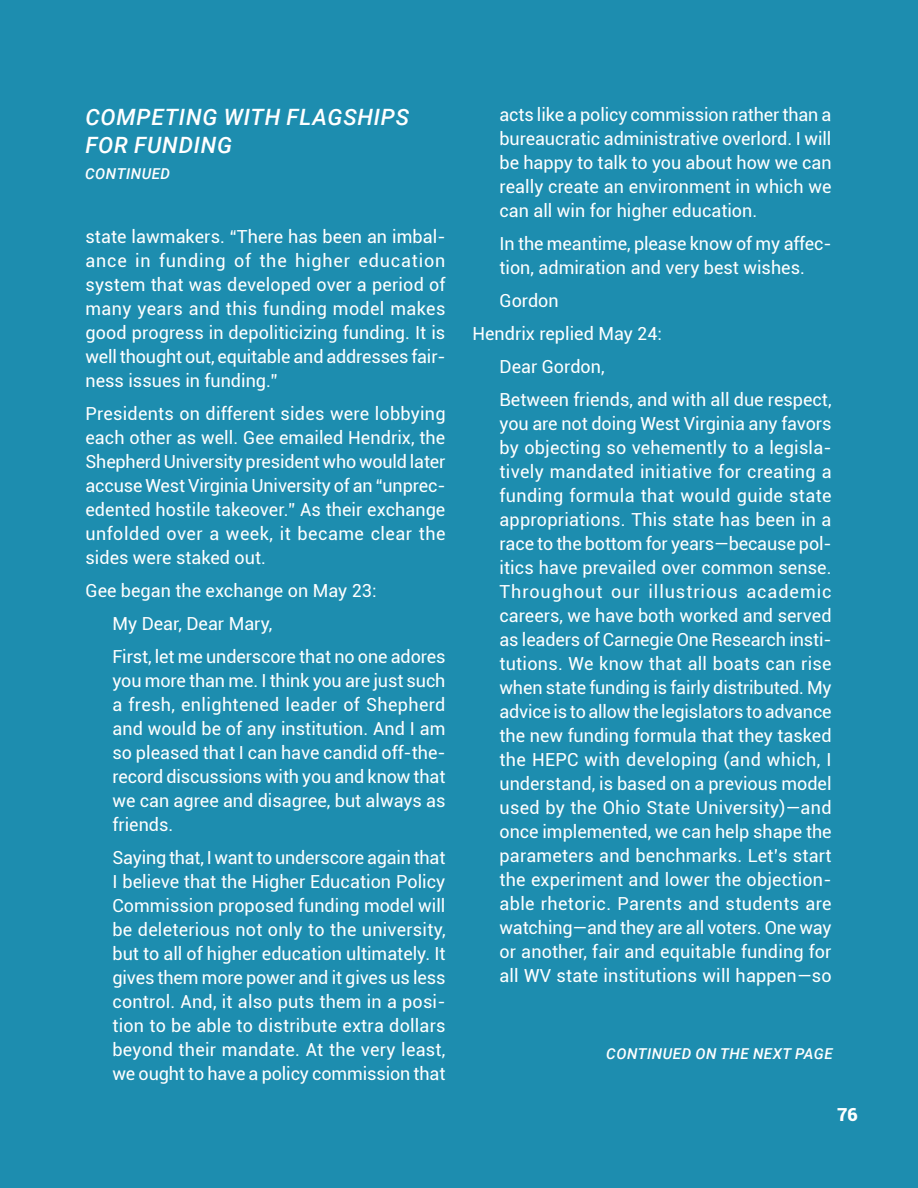
<style>
.page{position:relative;width:918px;height:1188px;background:#1d8daf}
.page>*{position:absolute;margin:0;border:0;box-sizing:border-box;transform-origin:0 0}
.Paragraph_Style_1{font:italic 500 22.5px/28.5px "Roboto";letter-spacing:.035em;color:#fff}
.Paragraph_Style_1-2{font:18px/24px "Roboto";color:#fff;text-align:justify}
.t1{font:900 18px "Roboto";color:#fff}
.Paragraph_Style_1-3{font:italic 500 15px "Roboto";letter-spacing:.035em;color:#fff}
</style>
<div class="page">
<p class="Paragraph_Style_1" style="left:85px;top:102px;width:325px">COMPETING WITH FLAGSHIPS<br>FOR FUNDING</p>
<p class="Paragraph_Style_1-3" style="left:85px;top:163px;width:87px">CONTINUED</p>
<p class="Paragraph_Style_1-2" style="left:86px;top:224px;width:362px">state lawmakers. “There has been an imbal&shy;ance in funding of the higher education system that was developed over a period of many years and this funding model makes good progress in depoliticizing funding. It is well thought out, equitable and addresses fair&shy;ness issues in funding.”</p>
<p class="Paragraph_Style_1-2" style="left:86px;top:401px;width:362px">Presidents on different sides were lobbying each other as well. Gee emailed Hendrix, the Shepherd University president who would later accuse West Virginia University of an “unprec&shy;edented hostile takeover.” As their exchange unfolded over a week, it became clear the sides were staked out.</p>
<p class="Paragraph_Style_1-2" style="left:86px;top:578px;width:293px">Gee began the exchange on May 23:</p>
<p class="Paragraph_Style_1-2" style="left:112px;top:611px;width:161px">My Dear, Dear Mary,</p>
<p class="Paragraph_Style_1-2" style="left:112px;top:644px;width:335px">First, let me underscore that no one adores you more than me. I think you are just such a fresh, enlightened leader of Shepherd and would be of any institution. And I am so pleased that I can have candid off-the&shy;record discussions with you and know that we can agree and disagree, but always as friends.</p>
<p class="Paragraph_Style_1-2" style="left:112px;top:845px;width:335px">Saying that, I want to underscore again that I believe that the Higher Education Policy Commission proposed funding model will be deleterious not only to the university, but to all of higher education ultimately. It gives them more power and it gives us less control. And, it also puts them in a posi&shy;tion to be able to distribute extra dollars beyond their mandate. At the very least, we ought to have a policy commission that</p>
<p class="Paragraph_Style_1-2" style="left:500px;top:102px;width:334px">acts like a policy commission rather than a bureaucratic administrative overlord. I will be happy to talk to you about how we can really create an environment in which we can all win for higher education.</p>
<p class="Paragraph_Style_1-2" style="left:500px;top:231px;width:334px">In the meantime, please know of my affec&shy;tion, admiration and very best wishes.</p>
<p class="Paragraph_Style_1-2" style="left:500px;top:288px;width:61px">Gordon</p>
<p class="Paragraph_Style_1-2" style="left:472px;top:321px;width:191px">Hendrix replied May 24:</p>
<p class="Paragraph_Style_1-2" style="left:500px;top:354px;width:107px">Dear Gordon,</p>
<p class="Paragraph_Style_1-2" style="left:500px;top:387px;width:334px">Between friends, and with all due respect, you are not doing West Virginia any favors by objecting so vehemently to a legisla&shy;tively mandated initiative for creating a funding formula that would guide state appropriations. This state has been in a race to the bottom for years—because pol&shy;itics have prevailed over common sense.<br>Throughout our illustrious academic careers, we have both worked and served as leaders of Carnegie One Research insti&shy;tutions. We know that all boats can rise when state funding is fairly distributed. My advice is to allow the legislators to advance the new funding formula that they tasked the HEPC with developing (and which, I understand, is based on a previous model used by the Ohio State University)—and once implemented, we can help shape the parameters and benchmarks. Let’s start the experiment and lower the objection&shy;able rhetoric. Parents and students are watching—and they are all voters. One way or another, fair and equitable funding for all WV state institutions will happen—so</p>
<p class="Paragraph_Style_1-3" style="left:606px;top:1043px;width:228px">CONTINUED ON THE NEXT PAGE</p>
<p class="t1" style="left:837px;top:1101px;width:22px">76</p>
</div>
